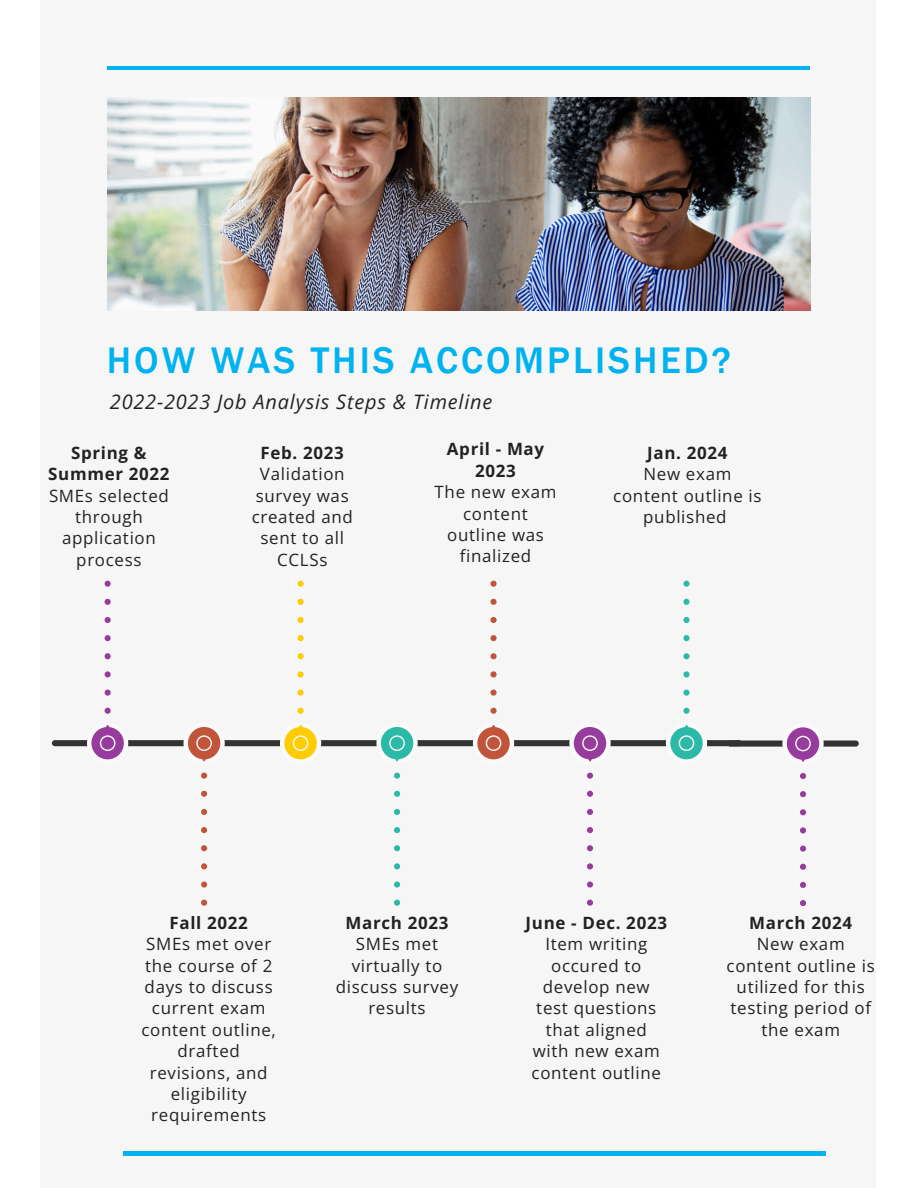
<style>
.page{position:relative;width:918px;height:1188px;background:#f6f6f6}
.page>*{position:absolute;margin:0;border:0;box-sizing:border-box;transform-origin:0 0}
.t1{font:500 37.95px "Franklin Gothic";letter-spacing:.08em;color:#00b2ef}
.t2{font:italic 19.95px "Open Sans";letter-spacing:.04em;color:#222}
.t3{font:16.95px/21.3px "Open Sans";letter-spacing:.04em;color:#222;text-align:center}
.t4{font:700 16.95px/21.3px "Open Sans";letter-spacing:.04em;color:#222;text-align:center}
</style>
<div class="page">
<hr style="left:107px;top:67px;width:703px;height:3px;background:#00b2ef">
<hr style="left:123px;top:1152px;width:703px;height:3px;background:#00b2ef">
<img style="left:107px;top:98px;width:703px;height:212px">
<div style="left:0;top:0;width:40px;height:1188px;background:#fff"></div>
<div style="left:876px;top:0;width:42px;height:1188px;background:#fff"></div>
<div style="left:52px;top:740px;width:690px;height:6px;background:#333;border-radius:3px"></div>
<div style="left:87px;top:723px;width:41px;height:41px;background:#fafafa;border-radius:50%"></div>
<svg style="left:91px;top:581px;width:33px;height:178px"></svg>
<div style="left:183px;top:723px;width:42px;height:41px;background:#fafafa;border-radius:50%"></div>
<svg style="left:188px;top:727px;width:32px;height:179px"></svg>
<div style="left:280px;top:723px;width:41px;height:41px;background:#fafafa;border-radius:50%"></div>
<svg style="left:284px;top:581px;width:33px;height:178px"></svg>
<div style="left:473px;top:723px;width:41px;height:41px;background:#fafafa;border-radius:50%"></div>
<svg style="left:477px;top:581px;width:33px;height:178px"></svg>
<div style="left:666px;top:723px;width:41px;height:41px;background:#fafafa;border-radius:50%"></div>
<svg style="left:670px;top:581px;width:33px;height:178px"></svg>
<div style="left:376px;top:723px;width:42px;height:41px;background:#fafafa;border-radius:50%"></div>
<div style="left:569px;top:723px;width:42px;height:41px;background:#fafafa;border-radius:50%"></div>
<svg style="left:381px;top:727px;width:32px;height:179px"></svg>
<svg style="left:574px;top:727px;width:32px;height:179px"></svg>
<div style="left:782px;top:723px;width:42px;height:41px;background:#fafafa;border-radius:50%"></div>
<svg style="left:730px;top:727px;width:129px;height:179px"></svg>
<p class="t1" style="left:107px;top:338px;width:626px">HOW WAS THIS ACCOMPLISHED?</p>
<p class="t2" style="left:110px;top:388px;width:384px">2022-2023 Job Analysis Steps &amp; Timeline</p>
<p class="t4" style="left:48px;top:442px;width:123px">Spring &amp;<br>Summer 2022</p>
<h1 class="t3" style="left:49px;top:484px;width:121px">SMEs selected through application process</h1>
<p class="t4" style="left:447px;top:438px;width:99px">April - May<br>2023</p>
<p class="t3" style="left:435px;top:481px;width:123px">The new exam content outline was finalized</p>
<p class="t4" style="left:261px;top:442px;width:85px">Feb. 2023</p>
<p class="t3" style="left:252px;top:463px;width:103px">Validation survey was created and sent to all<br>CCLSs</p>
<p class="t4" style="left:647px;top:442px;width:82px">Jan. 2024</p>
<p class="t3" style="left:613px;top:463px;width:150px">New exam content outline is published</p>
<h2 class="t4" style="left:170px;top:912px;width:80px">Fall 2022</h2>
<p class="t3" style="left:141px;top:933px;width:136px">SMEs met over the course of 2 days to discuss current exam content outline, drafted revisions, and eligibility requirements</p>
<p class="t4" style="left:346px;top:912px;width:104px">March 2023</p>
<p class="t3" style="left:336px;top:933px;width:124px">SMEs met virtually to discuss survey results</p>
<p class="t4" style="left:526px;top:912px;width:143px">June - Dec. 2023</p>
<p class="t3" style="left:532px;top:933px;width:131px">Item writing occured to develop new test questions that aligned with new exam content outline</p>
<p class="t4" style="left:749px;top:912px;width:104px">March 2024</p>
<p class="t3" style="left:727px;top:933px;width:150px">New exam content outline is utilized for this testing period of the exam</p>
</div>
